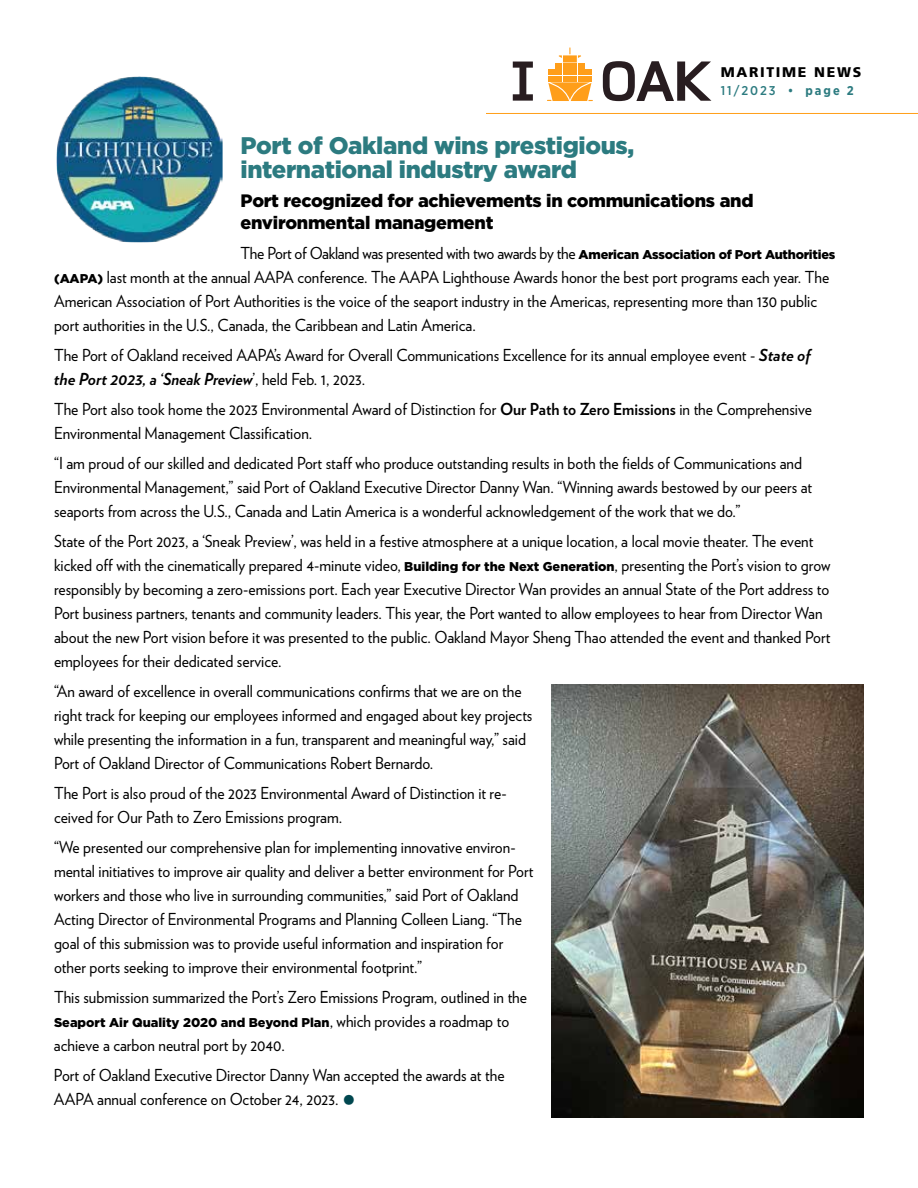
<style>
.page{position:relative;width:918px;height:1188px;background:#fff}
.page>*{position:absolute;margin:0;border:0;box-sizing:border-box;transform-origin:0 0}
.t1{font:900 24px/24px "Gotham";letter-spacing:-.015em;color:#2c7b80}
.t2{font:900 18px/22.5px "Gotham";letter-spacing:-.015em;color:#000}
.t3{font:16.5px/24px "Verlag";color:#000;scale:.95 1}
.t4{font:900 14.1px "Frutiger LT Std";letter-spacing:.12em;color:#000}
.t5{font:900 12.75px "Gotham";color:#000}
.t6{font:500 12.75px "Gotham Narrow";letter-spacing:.16em;color:#2c7b80}
.s1{font-weight:700}
.s2{font-family:"Gotham";font-weight:900;font-size:12.75px}
.s3{font-weight:700;font-style:italic}
.s4{font-family:"Verlag";font-weight:400;font-size:16.5px}
.s5{font-size:36px;color:#00474f}
</style>
<div class="page">
<img style="left:552px;top:684px;width:312px;height:434px">
<img style="left:57px;top:76px;width:166px;height:166px">
<svg style="left:513px;top:62px;width:20px;height:39px"></svg>
<svg style="left:603px;top:61px;width:108px;height:40px"></svg>
<svg style="left:547px;top:47px;width:46px;height:54px"></svg>
<hr style="left:486px;top:113px;width:432px;height:1px;background:#ff9e18">
<p class="t4" style="left:721px;top:63px;width:142px">MARITIME NEWS</p>
<p class="t6" style="left:721px;top:82px;width:135px">11/2023 • <span class="s1">page 2</span></p>
<h1 class="t1" style="left:241px;top:133px;width:395px">Port of Oakland wins prestigious, international industry award</h1>
<p class="t2" style="left:241px;top:189px;width:514px">Port recognized for achievements in communications and environmental management</p>
<p class="t3" style="left:54px;top:240px;width:824px;text-indent:187px">The Port of Oakland was presented with two awards by the <span class="s2">American Association of Port Authorities (AAPA)</span> last month at the annual AAPA conference. The AAPA Lighthouse Awards honor the best port programs each year. The American Association of Port Authorities is the voice of the seaport industry in the Americas, representing more than 130 public port authorities in the U.S., Canada, the Caribbean and Latin America.</p>
<p class="t3" style="left:54px;top:342px;width:798px">The Port of Oakland received AAPA’s Award for Overall Communications Excellence for its annual employee event - <span class="s3">State of the Port 2023, a ‘Sneak Preview</span>’, held Feb. 1, 2023.</p>
<p class="t3" style="left:54px;top:396px;width:799px">The Port also took home the 2023 Environmental Award of Distinction for <span class="s1">Our Path to Zero Emissions</span> in the Comprehensive<br>Environmental Management Classification.</p>
<p class="t3" style="left:54px;top:450px;width:800px">“I am proud of our skilled and dedicated Port staff who produce outstanding results in both the fields of Communications and<br>Environmental Management,” said Port of Oakland Executive Director Danny Wan. “Winning awards bestowed by our peers at seaports from across the U.S., Canada and Latin America is a wonderful acknowledgement of the work that we do.”</p>
<p class="t3" style="left:54px;top:528px;width:819px">State of the Port 2023, a ‘Sneak Preview’, was held in a festive atmosphere at a unique location, a local movie theater. The event kicked off with the cinematically prepared 4-minute video, <span class="s2">Building for the Next Generation</span>, presenting the Port’s vision to grow responsibly by becoming a zero-emissions port. Each year Executive Director Wan provides an annual State of the Port address to Port business partners, tenants and community leaders. This year, the Port wanted to allow employees to hear from Director Wan about the new Port vision before it was presented to the public. Oakland Mayor Sheng Thao attended the event and thanked Port employees for their dedicated service.</p>
<p class="t3" style="left:54px;top:678px;width:505px">“An award of excellence in overall communications confirms that we are on the right track for keeping our employees informed and engaged about key projects while presenting the information in a fun, transparent and meaningful way,” said Port of Oakland Director of Communications Robert Bernardo.</p>
<p class="t3" style="left:54px;top:780px;width:478px">The Port is also proud of the 2023 Environmental Award of Distinction it re&shy;ceived for Our Path to Zero Emissions program.</p>
<p class="t3" style="left:54px;top:834px;width:506px">“We presented our comprehensive plan for implementing innovative environ&shy;mental initiatives to improve air quality and deliver a better environment for Port workers and those who live in surrounding communities,” said Port of Oakland Acting Director of Environmental Programs and Planning Colleen Liang. “The goal of this submission was to provide useful information and inspiration for other ports seeking to improve their environmental footprint.”</p>
<p class="t3" style="left:54px;top:984px;width:500px">This submission summarized the Port’s Zero Emissions Program, outlined in the</p>
<p class="t5" style="left:54px;top:1014px;width:457px">Seaport Air Quality 2020 and Beyond Plan<span class="s4">, which provides a roadmap to</span></p>
<p class="t3" style="left:54px;top:1029px;width:476px;line-height:30px">achieve a carbon neutral port by 2040.<br>Port of Oakland Executive Director Danny Wan accepted the awards at the</p>
<p class="t3" style="left:54px;top:1086px;width:319px">AAPA annual conference on October 24, 2023. <span class="s5">•</span></p>
</div>
